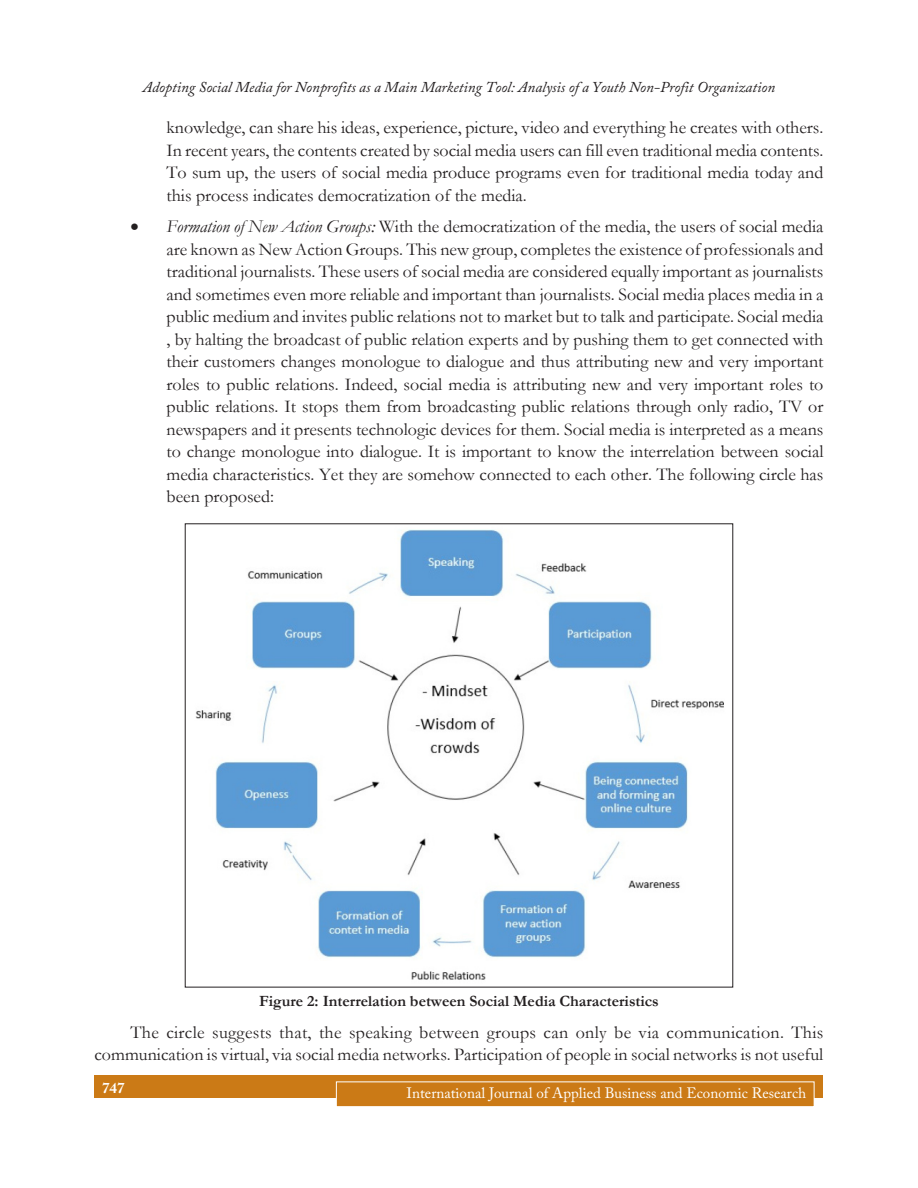
<style>
.page{position:relative;width:918px;height:1188px;background:#fff}
.page>*{position:absolute;margin:0;border:0;box-sizing:border-box;transform-origin:0 0}
.Listing{font:18px/22.5px "Garamond";color:#231f20;text-align:justify}
.Body_text{font:18px/22.5px "Garamond";color:#231f20;text-align:right}
.t1{font:700 15.75px "Garamond";color:#231f20}
.t2{font:italic 15px "Adobe Caslon Pro";color:#231f20}
.t3{font:15px "Adobe Caslon Pro";color:#fff}
.t4{font:700 15px "Adobe Caslon Pro";color:#fff}
.s1{font-style:italic}
</style>
<div class="page">
<div style="left:94px;top:1076px;width:730px;height:22px;background:#cb7a16"></div>
<div style="left:336px;top:1082px;width:478px;height:25px;background:#cb7a16"></div>
<div style="left:336px;top:1082px;width:478px;height:25px;border:1px solid #fff"></div>
<img style="left:196px;top:529px;width:528px;height:451px">
<p class="t2" style="left:143px;top:78px;width:634px">Adopting Social Media for Nonprofits as a Main Marketing Tool: Analysis of a Youth Non-Profit Organization</p>
<p class="Listing" style="left:166px;top:116px;width:658px">knowledge, can share his ideas, experience, picture, video and everything he creates with others.<br>In recent years, the contents created by social media users can fill even traditional media contents.<br>To sum up, the users of social media produce programs even for traditional media today and this process indicates democratization of the media.</p>
<p class="Listing" style="left:166px;top:215px;width:659px"><span class="s1">Formation of New Action Groups:</span> With the democratization of the media, the users of social media are known as New Action Groups. This new group, completes the existence of professionals and traditional journalists. These users of social media are considered equally important as journalists and sometimes even more reliable and important than journalists. Social media places media in a public medium and invites public relations not to market but to talk and participate. Social media , by halting the broadcast of public relation experts and by pushing them to get connected with their customers changes monologue to dialogue and thus attributing new and very important roles to public relations. Indeed, social media is attributing new and very important roles to public relations. It stops them from broadcasting public relations through only radio, TV or newspapers and it presents technologic devices for them. Social media is interpreted as a means to change monologue into dialogue. It is important to know the interrelation between social media characteristics. Yet they are somehow connected to each other. The following circle has been proposed:</p>
<p class="t1" style="left:259px;top:991px;width:401px">Figure 2: Interrelation between Social Media Characteristics</p>
<p class="Body_text" style="left:94px;top:1021px;width:730px">The circle suggests that, the speaking between groups can only be via communication. This communication is virtual, via social media networks. Participation of people in social networks is not useful</p>
<p class="t4" style="left:102px;top:1079px;width:24px">747</p>
<p class="t3" style="left:407px;top:1084px;width:401px">International Journal of Applied Business and Economic Research</p>
</div>
